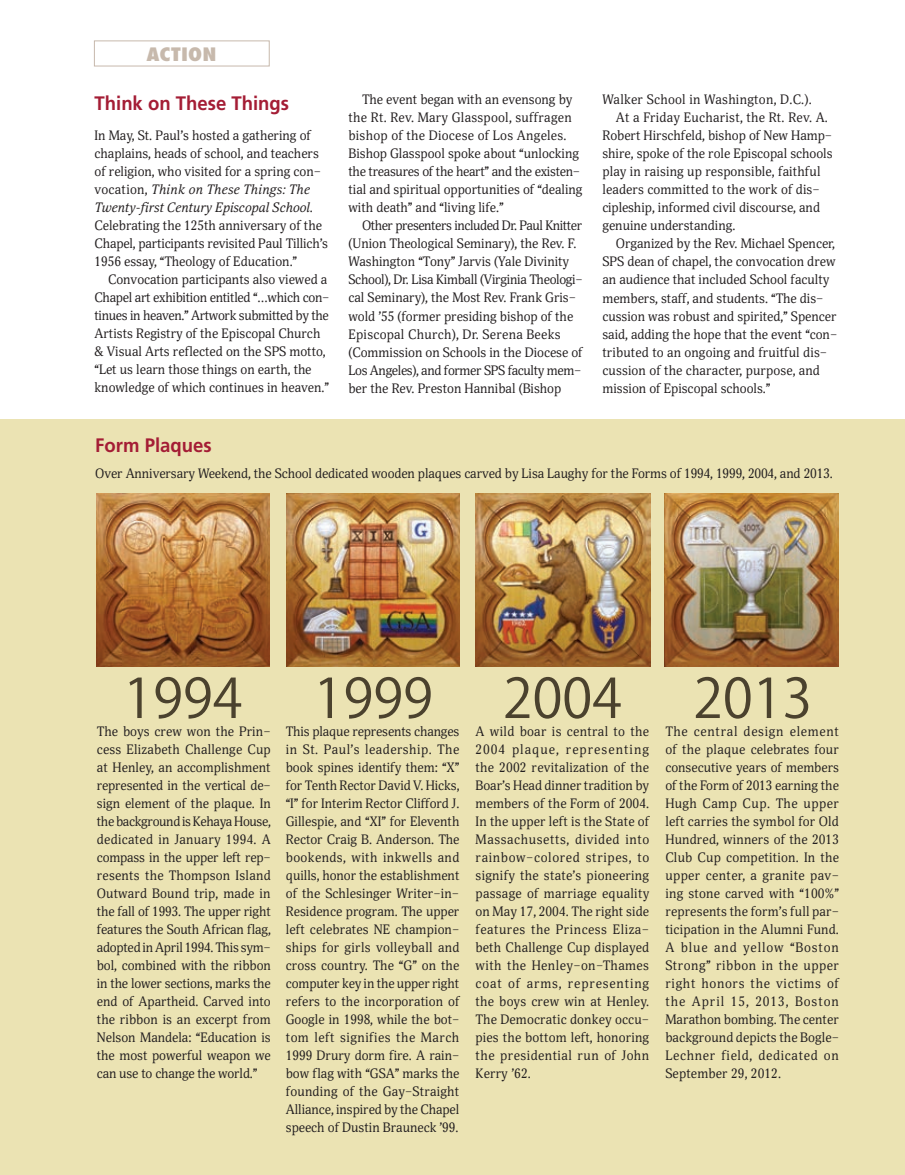
<style>
.page{position:relative;width:905px;height:1175px;background:#fff}
.page>*{position:absolute;margin:0;border:0;box-sizing:border-box;transform-origin:0 0}
.Body_Text{font:54px "Koz Go Pro";color:#4b422e}
.Action_head{font:700 19.5px "Frutiger";color:#a41d35;scale:.95 1}
.Headline_roll{font:800 condensed 18px "Futura";color:#c7b9ac;scale:1.2 1}
._4-column_text{font:13.5px/18px "Selina";letter-spacing:.005em;color:#231f20;text-align:justify}
.Body_Text-2{font:13.5px/18px "Selina";color:#231f20}
.Body_Text-3{font:13.5px "Selina";letter-spacing:.02em;color:#231f20}
.s1{font-style:italic}
</style>
<div class="page">
<div style="left:0;top:419px;width:904px;height:755px;background:#ebe3b3"></div>
<div style="left:94px;top:41px;width:175px;height:25px;border:1px solid #c7b9ac"></div>
<img style="left:664px;top:493px;width:174px;height:173px">
<img style="left:287px;top:493px;width:173px;height:173px">
<img style="left:96px;top:493px;width:173px;height:173px">
<img style="left:475px;top:493px;width:175px;height:173px">
<p class="Headline_roll" style="left:146px;top:43px;width:60px">ACTION</p>
<p class="Action_head" style="left:94px;top:91px;width:206px">Think on These Things</p>
<p class="Body_Text-2" style="left:94px;top:126px;width:235px">In May, St. Paul’s hosted a gathering of chaplains, heads of school, and teachers of religion, who visited for a spring con&shy;vocation, <span class="s1">Think on These Things: The Twenty-first Century Episcopal School</span>.<br>Celebrating the 125th anniversary of the Chapel, participants revisited Paul Tillich’s 1956 essay, “Theology of Education.”</p>
<p class="Body_Text-2" style="left:94px;top:270px;width:236px;text-indent:14px">Convocation participants also viewed a Chapel art exhibition entitled “…which con&shy;tinues in heaven.” Artwork submitted by the Artists Registry of the Episcopal Church &amp; Visual Arts reflected on the SPS motto, “Let us learn those things on earth, the knowledge of which continues in heaven.”</p>
<p class="Body_Text-2" style="left:348px;top:91px;width:235px;text-indent:14px">The event began with an evensong by the Rt. Rev. Mary Glasspool, suffragen bishop of the Diocese of Los Angeles.<br>Bishop Glasspool spoke about “unlocking the treasures of the heart” and the existen&shy;tial and spiritual opportunities of “dealing with death” and “living life.”</p>
<p class="Body_Text-2" style="left:348px;top:217px;width:236px;text-indent:14px">Other presenters included Dr. Paul Knitter (Union Theological Seminary), the Rev. F.<br>Washington “Tony” Jarvis (Yale Divinity School), Dr. Lisa Kimball (Virginia Theologi&shy;cal Seminary), the Most Rev. Frank Gris&shy;wold ’55 (former presiding bishop of the Episcopal Church), Dr. Serena Beeks (Commission on Schools in the Diocese of Los Angeles), and former SPS faculty mem&shy;ber the Rev. Preston Hannibal (Bishop</p>
<p class="Body_Text-3" style="left:602px;top:92px;width:211px">Walker School in Washington, D.C.).</p>
<p class="Body_Text-2" style="left:602px;top:109px;width:232px;text-indent:14px">At a Friday Eucharist, the Rt. Rev. A.<br>Robert Hirschfeld, bishop of New Hamp&shy;shire, spoke of the role Episcopal schools play in raising up responsible, faithful leaders committed to the work of dis&shy;cipleship, informed civil discourse, and genuine understanding.</p>
<p class="Body_Text-2" style="left:602px;top:235px;width:236px;text-indent:14px">Organized by the Rev. Michael Spencer, SPS dean of chapel, the convocation drew an audience that included School faculty members, staff, and students. “The dis&shy;cussion was robust and spirited,” Spencer said, adding the hope that the event “con&shy;tributed to an ongoing and fruitful dis&shy;cussion of the character, purpose, and mission of Episcopal schools.”</p>
<p class="Action_head" style="left:95px;top:434px;width:124px">Form Plaques</p>
<p class="Body_Text-2" style="left:95px;top:464px;width:739px">Over Anniversary Weekend, the School dedicated wooden plaques carved by Lisa Laughy for the Forms of 1994, 1999, 2004, and 2013.</p>
<p class="Body_Text" style="left:123px;top:663px;width:121px">1994</p>
<p class="Body_Text" style="left:313px;top:663px;width:121px">1999</p>
<p class="Body_Text" style="left:503px;top:663px;width:121px">2004</p>
<p class="Body_Text" style="left:693px;top:663px;width:121px">2013</p>
<p class="_4-column_text" style="left:97px;top:723px;width:175px">The boys crew won the Prin&shy;cess Elizabeth Challenge Cup at Henley, an accomplishment represented in the vertical de&shy;sign element of the plaque. In the background is Kehaya House, dedicated in January 1994. A compass in the upper left rep&shy;resents the Thompson Island Outward Bound trip, made in the fall of 1993. The upper right features the South African flag, adopted in April 1994. This sym&shy;bol, combined with the ribbon in the lower sections, marks the end of Apartheid. Carved into the ribbon is an excerpt from Nelson Mandela: “Education is the most powerful weapon we can use to change the world.”</p>
<p class="_4-column_text" style="left:286px;top:723px;width:175px">This plaque represents changes in St. Paul’s leadership. The book spines identify them: “X” for Tenth Rector David V. Hicks, “I” for Interim Rector Clifford J.<br>Gillespie, and “XI” for Eleventh Rector Craig B. Anderson. The bookends, with inkwells and quills, honor the establishment of the Schlesinger Writer-in-Residence program. The upper left celebrates NE champion&shy;ships for girls volleyball and cross country. The “G” on the computer key in the upper right refers to the incorporation of Google in 1998, while the bot&shy;tom left signifies the March 1999 Drury dorm fire. A rain&shy;bow flag with “GSA” marks the founding of the Gay-Straight Alliance, inspired by the Chapel speech of Dustin Brauneck ’99.</p>
<p class="_4-column_text" style="left:475px;top:722px;width:175px">A wild boar is central to the 2004 plaque, representing the 2002 revitalization of the Boar’s Head dinner tradition by members of the Form of 2004.<br>In the upper left is the State of Massachusetts, divided into rainbow-colored stripes, to signify the state’s pioneering passage of marriage equality on May 17, 2004. The right side features the Princess Eliza&shy;beth Challenge Cup displayed with the Henley-on-Thames coat of arms, representing the boys crew win at Henley.<br>The Democratic donkey occu&shy;pies the bottom left, honoring the presidential run of John Kerry ’62.</p>
<p class="_4-column_text" style="left:665px;top:722px;width:175px">The central design element of the plaque celebrates four consecutive years of members of the Form of 2013 earning the Hugh Camp Cup. The upper left carries the symbol for Old Hundred, winners of the 2013<br>Club Cup competition. In the upper center, a granite pav&shy;ing stone carved with “100%” represents the form’s full par&shy;ticipation in the Alumni Fund.<br>A blue and yellow “Boston Strong” ribbon in the upper right honors the victims of the April 15, 2013, Boston Marathon bombing. The center background depicts the Bogle-Lechner field, dedicated on September 29, 2012.</p>
</div>
